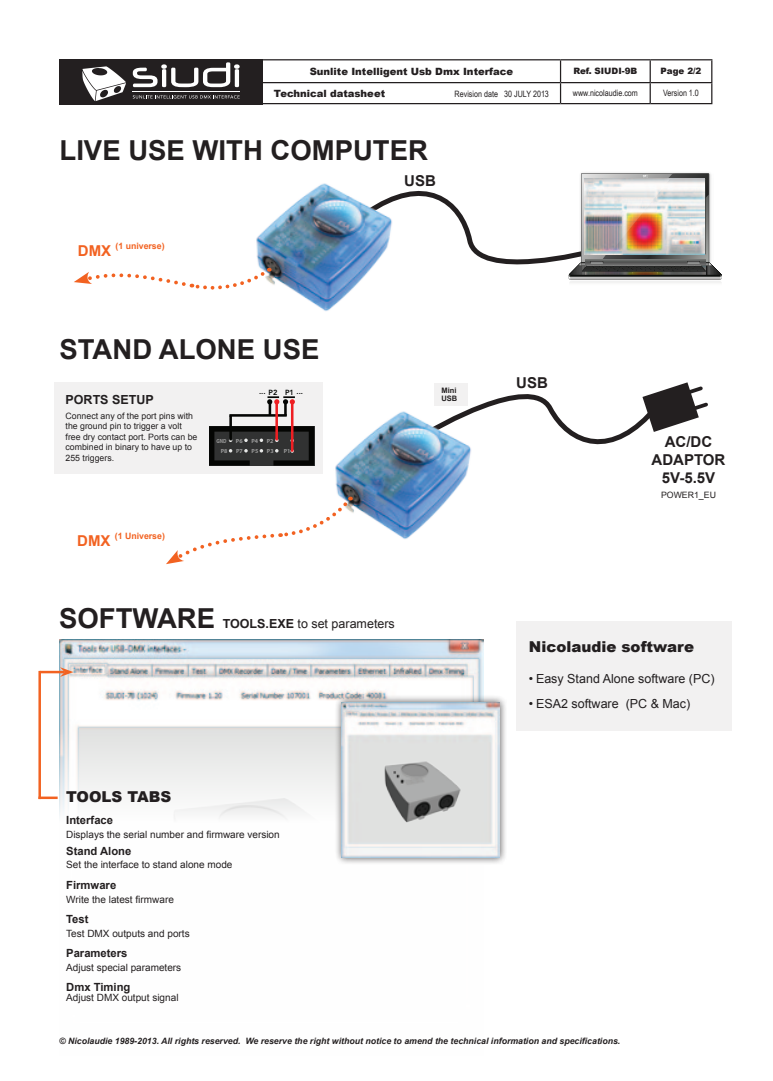
<style>
.page{position:relative;width:773px;height:1081px;background:#fff}
.page>*{position:absolute;margin:0;border:0;box-sizing:border-box;transform-origin:0 0}
.t1{font:700 27.5px "Arial";color:#231f20}
.t2{font:900 15px "Arial";color:#231f20}
.t3{font:700 15px/18px "Arial";color:#231f20;text-align:center}
.t4{font:12.5px "Arial";color:#231f20}
.t5{font:700 12.5px "Arial";color:#231f20}
.t6{font:700 11.25px "Arial";color:#231f20}
.t7{font:10px "Arial";color:#231f20}
.t8{font:900 10px "Arial";color:#231f20}
.t9{font:8.75px/10.5px "Arial";color:#231f20}
.t10{font:italic 700 8.75px "Arial";color:#231f20}
.t11{font:8.75px "Arial Narrow";color:#231f20}
.t12{font:700 8.75px "Arial";color:#f26221}
.t13{font:900 8.75px "Arial";color:#231f20}
.t14{font:700 7.5px/7.5px "Arial";color:#231f20}
.t15{font:800 7.38px "Avenir";color:#040503}
.t16{font:700 5.88px "Myriad Pro";color:#999}
.t17{font:700 5.88px "Myriad Pro";color:#999;scale:.82 1}
.s1{font-size:15px}
.s2{font-weight:700}
</style>
<div class="page">
<div style="left:516px;top:622px;width:215px;height:109px;background:#f2f1f1"></div>
<img style="left:59px;top:639px;width:424px;height:177px">
<div style="left:144px;top:786px;width:190px;height:33px;background:#f5f5f5"></div>
<hr style="left:261px;top:59px;width:299px;height:1px;background:#231f20">
<hr style="left:261px;top:60px;width:2px;height:22px;background:#231f20">
<hr style="left:560px;top:59px;width:90px;height:1px;background:#231f20">
<hr style="left:650px;top:59px;width:62px;height:1px;background:#231f20">
<hr style="left:261px;top:82px;width:299px;height:1px;background:#231f20">
<hr style="left:261px;top:83px;width:2px;height:20px;background:#231f20">
<hr style="left:560px;top:82px;width:90px;height:1px;background:#231f20">
<svg style="left:560px;top:60px;width:1px;height:43px"></svg>
<hr style="left:650px;top:82px;width:62px;height:1px;background:#231f20">
<svg style="left:649px;top:60px;width:1px;height:43px"></svg>
<svg style="left:711px;top:60px;width:1px;height:43px"></svg>
<hr style="left:261px;top:103px;width:299px;height:1px;background:#231f20">
<hr style="left:560px;top:103px;width:90px;height:1px;background:#231f20">
<hr style="left:650px;top:103px;width:62px;height:1px;background:#231f20">
<div style="left:59px;top:59px;width:203px;height:45px;background:#231f20"></div>
<svg style="left:133px;top:62px;width:106px;height:25px"></svg>
<hr style="left:133px;top:91px;width:107px;height:1px;background:#fff">
<svg style="left:133px;top:95px;width:107px;height:4px"></svg>
<svg style="left:82px;top:66px;width:44px;height:35px"></svg>
<svg style="left:418px;top:173px;width:303px;height:110px"></svg>
<img style="left:586px;top:266px;width:119px;height:9px">
<svg style="left:434px;top:382px;width:274px;height:63px"></svg>
<hr style="left:40px;top:671px;width:25px;height:2px;background:#f26221">
<svg style="left:60px;top:667px;width:13px;height:10px"></svg>
<div style="left:334px;top:694px;width:173px;height:171px;background:#231f20;opacity:.75"></div>
<img style="left:342px;top:702px;width:157px;height:155px">
<img style="left:373px;top:757px;width:92px;height:67px">
<hr style="left:38px;top:671px;width:3px;height:128px;background:#f26221">
<hr style="left:38px;top:796px;width:20px;height:3px;background:#f26221">
<div style="left:54px;top:382px;width:268px;height:91px;background:#f2f1f1"></div>
<svg style="left:209px;top:426px;width:96px;height:39px;background:#292929"></svg>
<hr style="left:229px;top:415px;width:3px;height:25px;background:#040503">
<hr style="left:268px;top:402px;width:3px;height:14px;background:#040503">
<hr style="left:284px;top:402px;width:3px;height:14px;background:#040503">
<hr style="left:229px;top:414px;width:58px;height:3px;background:#040503">
<hr style="left:275px;top:402px;width:3px;height:38px;background:#ee1f23">
<hr style="left:291px;top:402px;width:2px;height:50px;background:#ee1f23">
<svg style="left:267px;top:396px;width:28px;height:8px"></svg>
<div style="left:435px;top:383px;width:33px;height:22px;background:#f2f1f1"></div>
<img style="left:256px;top:183px;width:162px;height:128px">
<img style="left:305px;top:405px;width:192px;height:134px">
<svg style="left:74px;top:268px;width:196px;height:24px"></svg>
<svg style="left:166px;top:497px;width:185px;height:67px"></svg>
<p class="t8" style="left:309px;top:64px;width:205px">Sunlite Intelligent Usb Dmx Interface</p>
<p class="t13" style="left:573px;top:65px;width:65px">Ref. SIUDI-9B</p>
<p class="t13" style="left:660px;top:65px;width:42px">Page 2/2</p>
<p class="t8" style="left:274px;top:86px;width:113px">Technical datasheet</p>
<p class="t11" style="left:454px;top:89px;width:96px">Revision date 30 JULY 2013</p>
<p class="t11" style="left:572px;top:88px;width:66px">www.nicolaudie.com</p>
<p class="t11" style="left:663px;top:88px;width:37px">Version 1.0</p>
<h1 class="t1" style="left:59px;top:135px;width:370px">LIVE USE WITH COMPUTER</h1>
<p class="t12" style="left:78px;top:241px;width:88px"><span class="s1">DMX</span> (1 universe)</p>
<h2 class="t3" style="left:404px;top:172px;width:33px">USB</h2>
<h1 class="t1" style="left:59px;top:334px;width:261px">STAND ALONE USE</h1>
<p class="t5" style="left:66px;top:393px;width:90px">PORTS SETUP</p>
<p class="t9" style="left:66px;top:410px;width:133px">Connect any of the port pins with the ground pin to trigger a volt free dry contact port. Ports can be combined in binary to have up to<br>255 triggers.</p>
<p class="t15" style="left:259px;top:387px;width:46px">... P2 P1 ...</p>
<p class="t17" style="left:216px;top:437px;width:14px">GND</p>
<p class="t16" style="left:236px;top:437px;width:8px">P6</p>
<p class="t16" style="left:251px;top:437px;width:8px">P4</p>
<p class="t16" style="left:267px;top:437px;width:8px">P2</p>
<p class="t16" style="left:221px;top:447px;width:8px">P8</p>
<p class="t16" style="left:236px;top:447px;width:8px">P7</p>
<p class="t16" style="left:251px;top:447px;width:8px">P5</p>
<p class="t16" style="left:267px;top:447px;width:8px">P3</p>
<p class="t16" style="left:283px;top:447px;width:8px">P1</p>
<p class="t12" style="left:77px;top:531px;width:89px"><span class="s1">DMX</span> (1 Universe)</p>
<h1 class="t1" style="left:59px;top:603px;width:157px">SOFTWARE</h1>
<p class="t4" style="left:223px;top:616px;width:174px"><span class="s2">TOOLS.EXE</span> to set parameters</p>
<p class="t14" style="left:441px;top:387px;width:17px">Mini<br>USB</p>
<h2 class="t2" style="left:66px;top:785px;width:107px">TOOLS TABS</h2>
<p class="t6" style="left:66px;top:814px;width:48px">Interface</p>
<p class="t7" style="left:66px;top:829px;width:215px">Displays the serial number and firmware version</p>
<p class="t6" style="left:66px;top:845px;width:67px">Stand Alone</p>
<p class="t7" style="left:66px;top:859px;width:168px">Set the interface to stand alone mode</p>
<p class="t6" style="left:66px;top:879px;width:52px">Firmware</p>
<p class="t7" style="left:66px;top:893px;width:109px">Write the latest firmware</p>
<p class="t6" style="left:66px;top:913px;width:24px">Test</p>
<p class="t7" style="left:66px;top:927px;width:125px">Test DMX outputs and ports</p>
<p class="t6" style="left:66px;top:947px;width:63px">Parameters</p>
<p class="t7" style="left:66px;top:961px;width:117px">Adjust special parameters</p>
<p class="t6" style="left:66px;top:981px;width:66px">Dmx Timing</p>
<p class="t7" style="left:66px;top:992px;width:114px">Adjust DMX output signal</p>
<h2 class="t3" style="left:516px;top:374px;width:33px">USB</h2>
<h2 class="t3" style="left:651px;top:433px;width:75px">AC/DC<br>ADAPTOR<br>5V-5.5V</h2>
<p class="t9" style="left:661px;top:490px;width:56px">POWER1_EU</p>
<h2 class="t2" style="left:529px;top:635px;width:167px">Nicolaudie software</h2>
<p class="t4" style="left:529px;top:672px;width:187px">• Easy Stand Alone software (PC)</p>
<p class="t4" style="left:529px;top:696px;width:163px">• ESA2 software (PC &amp; Mac)</p>
<p class="t10" style="left:59px;top:1036px;width:562px">© Nicolaudie 1989-2013. All rights reserved. We reserve the right without notice to amend the technical information and specifications.</p>
</div>
